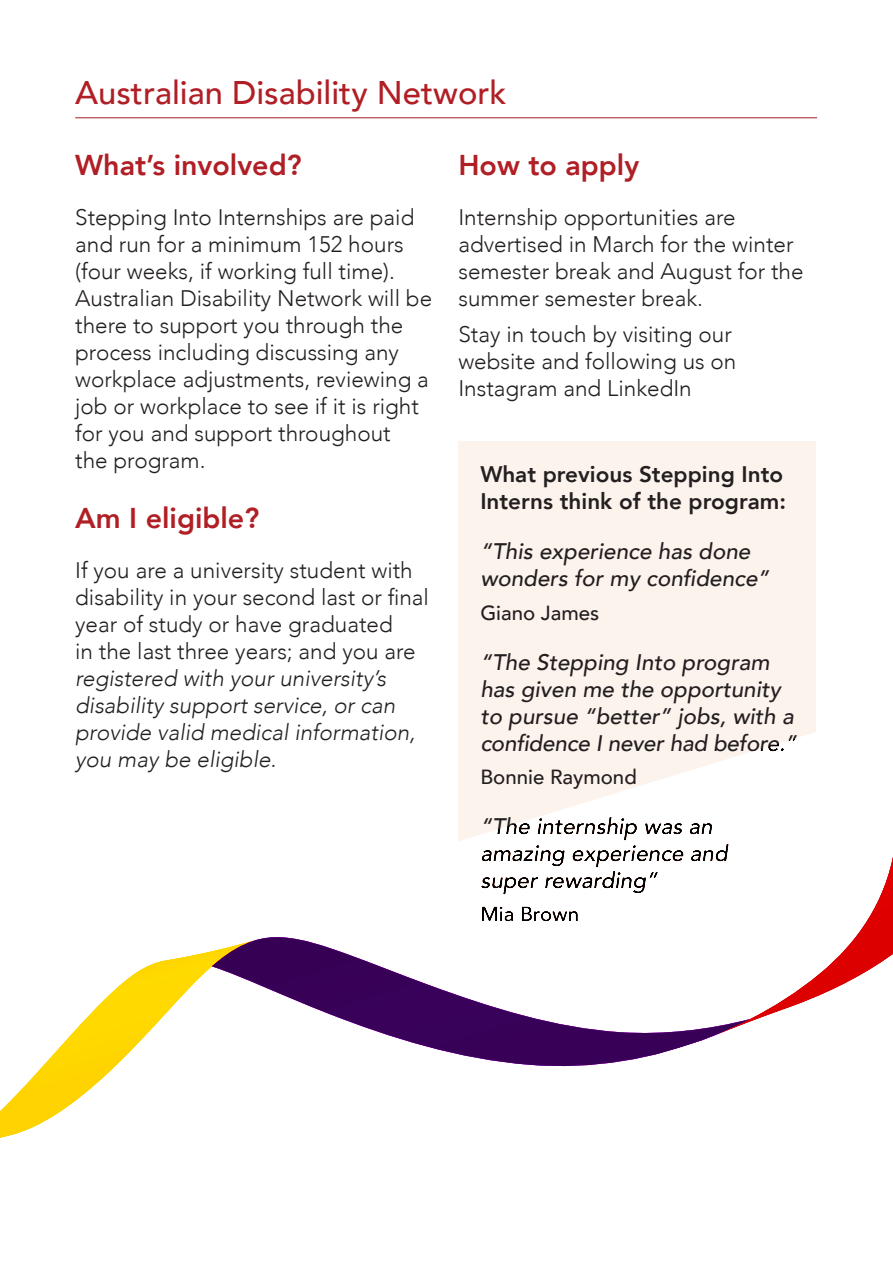
<style>
.page{position:relative;width:893px;height:1263px;background:#fff}
.page>*{position:absolute;margin:0;border:0;box-sizing:border-box;transform-origin:0 0}
.t1{font:500 32.7px "Avenir";color:#b01f25}
.t2{font:800 28.65px "Avenir";color:#b01f25}
.t3{font:300 22.5px/27px "Avenir";color:#231f20}
.t4{font:italic 500 22.5px/27px "Avenir";color:#231f20}
.t5{font:800 22.5px/27px "Avenir";color:#231f20}
.t6{font:500 20.4px "Avenir";color:#231f20}
.s1{font-style:italic}
</style>
<div class="page">
<hr style="left:75px;top:117px;width:742px;height:1px;background:#b01f25">
<div style="left:458px;top:441px;width:358px;height:510px;background:linear-gradient(to bottom,#fcefe7,#fffefd)"></div>
<svg style="left:0;top:951px;width:212px;height:187px"></svg>
<svg style="left:212px;top:937px;width:506px;height:130px"></svg>
<svg style="left:716px;top:744px;width:177px;height:290px"></svg>
<p class="t1" style="left:75px;top:64px;width:433px">Australian Disability Network</p>
<p class="t2" style="left:75px;top:143px;width:228px">What’s involved?</p>
<p class="t3" style="left:75px;top:204px;width:359px">Stepping Into Internships are paid and run for a minimum 152 hours (four weeks, if working full time).<br>Australian Disability Network will be there to support you through the process including discussing any workplace adjustments, reviewing a job or workplace to see if it is right for you and support throughout<br>the program.</p>
<p class="t2" style="left:75px;top:496px;width:186px">Am I eligible?</p>
<p class="t3" style="left:75px;top:557px;width:355px">If you are a university student with disability in your second last or final year of study or have graduated<br>in the last three years; and you are <span class="s1">registered with your university’s disability support service, or can provide valid medical information, you may be eligible.</span></p>
<p class="t2" style="left:458px;top:143px;width:182px">How to apply</p>
<p class="t3" style="left:458px;top:204px;width:347px">Internship opportunities are advertised in March for the winter semester break and August for the summer semester break.</p>
<p class="t3" style="left:458px;top:320px;width:280px">Stay in touch by visiting our website and following us on<br>Instagram and LinkedIn</p>
<p class="t5" style="left:480px;top:461px;width:307px">What previous Stepping Into<br>Interns think of the program:</p>
<p class="t4" style="left:480px;top:538px;width:290px">“This experience has done wonders for my confidence”</p>
<p class="t6" style="left:480px;top:595px;width:120px">Giano James</p>
<p class="t4" style="left:480px;top:649px;width:318px">“The Stepping Into program has given me the opportunity to pursue “better” jobs, with a confidence I never had before.”</p>
<p class="t6" style="left:480px;top:759px;width:158px">Bonnie Raymond</p>
<p class="t4" style="left:480px;top:813px;width:249px">“The internship was an amazing experience and super rewarding”</p>
<p class="t6" style="left:480px;top:897px;width:100px">Mia Brown</p>
</div>
